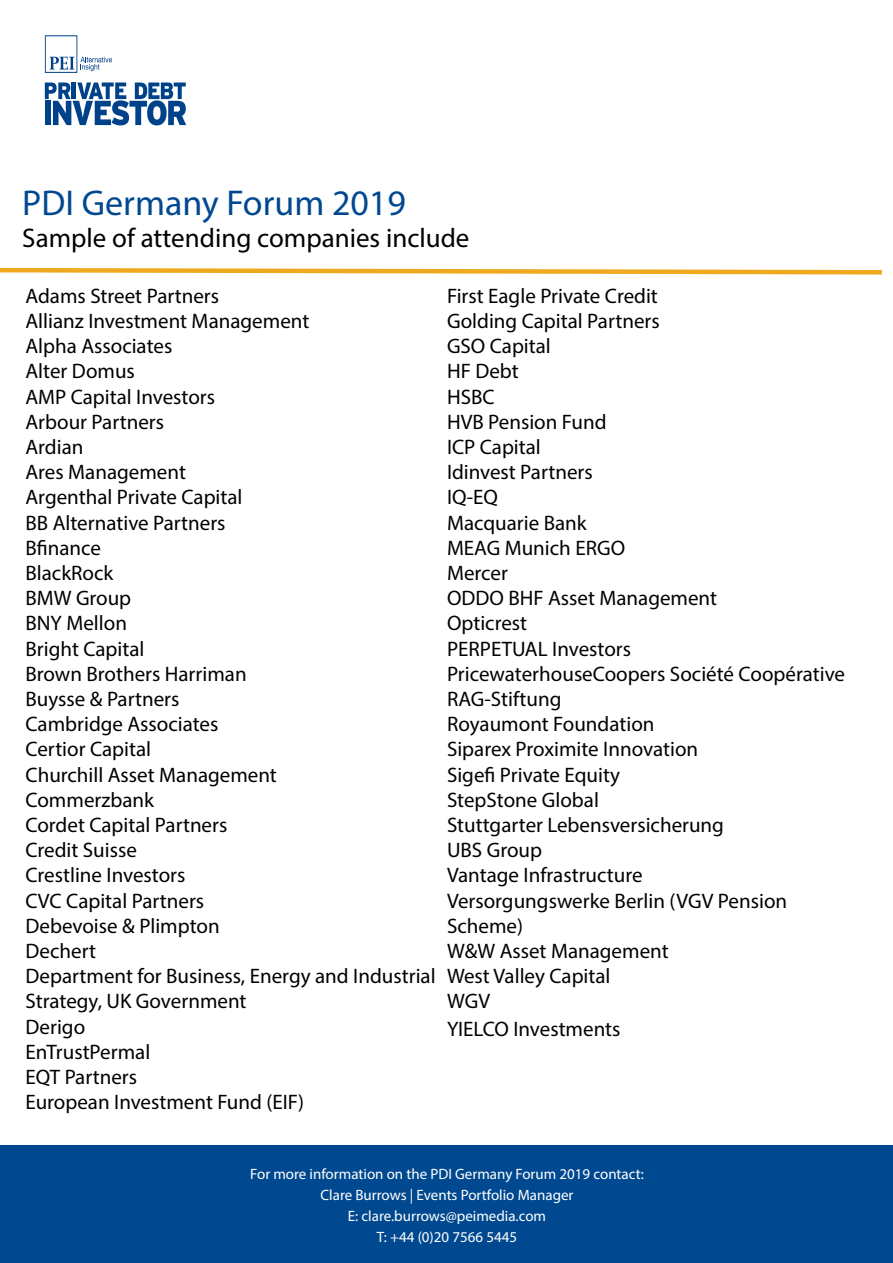
<style>
.page{position:relative;width:893px;height:1263px;background:#fff}
.page>*{position:absolute;margin:0;border:0;box-sizing:border-box;transform-origin:0 0}
.t1{font:36px "Myriad Pro";color:#004990}
.t2{font:27px "Myriad Pro";color:#000}
.t3{font:21px/25.2px "Myriad Pro";color:#000}
.t4{font:21px/25.3px "Myriad Pro";color:#010202}
.t5{font:15px/21px "Myriad Pro";color:#fff;text-align:center}
</style>
<div class="page">
<div style="left:0;top:1145px;width:893px;height:118px;background:#004990"></div>
<svg style="left:0;top:267px;width:882px;height:8px"></svg>
<svg style="left:45px;top:83px;width:141px;height:42px"></svg>
<svg style="left:45px;top:35px;width:67px;height:38px"></svg>
<h1 class="t1" style="left:22px;top:181px;width:385px">PDI Germany Forum 2019</h1>
<p class="t2" style="left:22px;top:222px;width:449px">Sample of attending companies include</p>
<p class="t3" style="left:26px;top:283px;width:412px">Adams Street Partners<br>Allianz Investment Management<br>Alpha Associates<br>Alter Domus<br>AMP Capital Investors<br>Arbour Partners<br>Ardian<br>Ares Management<br>Argenthal Private Capital<br>BB Alternative Partners<br>Bfinance<br>BlackRock<br>BMW Group<br>BNY Mellon<br>Bright Capital<br>Brown Brothers Harriman<br>Buysse &amp; Partners<br>Cambridge Associates<br>Certior Capital<br>Churchill Asset Management<br>Commerzbank<br>Cordet Capital Partners<br>Credit Suisse<br>Crestline Investors<br>CVC Capital Partners<br>Debevoise &amp; Plimpton<br>Dechert<br>Department for Business, Energy and Industrial<br>Strategy, UK Government<br>Derigo<br>EnTrustPermal<br>EQT Partners<br>European Investment Fund (EIF)</p>
<p class="t3" style="left:447px;top:283px;width:214px">First Eagle Private Credit<br>Golding Capital Partners<br>GSO Capital<br>HF Debt<br>HSBC<br>HVB Pension Fund<br>ICP Capital<br>Idinvest Partners<br>IQ-EQ</p>
<p class="t4" style="left:447px;top:510px;width:400px">Macquarie Bank<br>MEAG Munich ERGO<br>Mercer<br>ODDO BHF Asset Management<br>Opticrest<br>PERPETUAL Investors<br>PricewaterhouseCoopers Société Coopérative<br>RAG-Stiftung<br>Royaumont Foundation<br>Siparex Proximite Innovation<br>Sigefi Private Equity<br>StepStone Global<br>Stuttgarter Lebensversicherung<br>UBS Group<br>Vantage Infrastructure<br>Versorgungswerke Berlin (VGV Pension<br>Scheme)<br>W&amp;W Asset Management<br>West Valley Capital<br>WGV<br>YIELCO Investments</p>
<p class="t5" style="left:250px;top:1163px;width:395px">For more information on the PDI Germany Forum 2019 contact:<br>Clare Burrows | Events Portfolio Manager<br>E: clare.burrows@peimedia.com<br>T: +44 (0)20 7566 5445</p>
</div>
